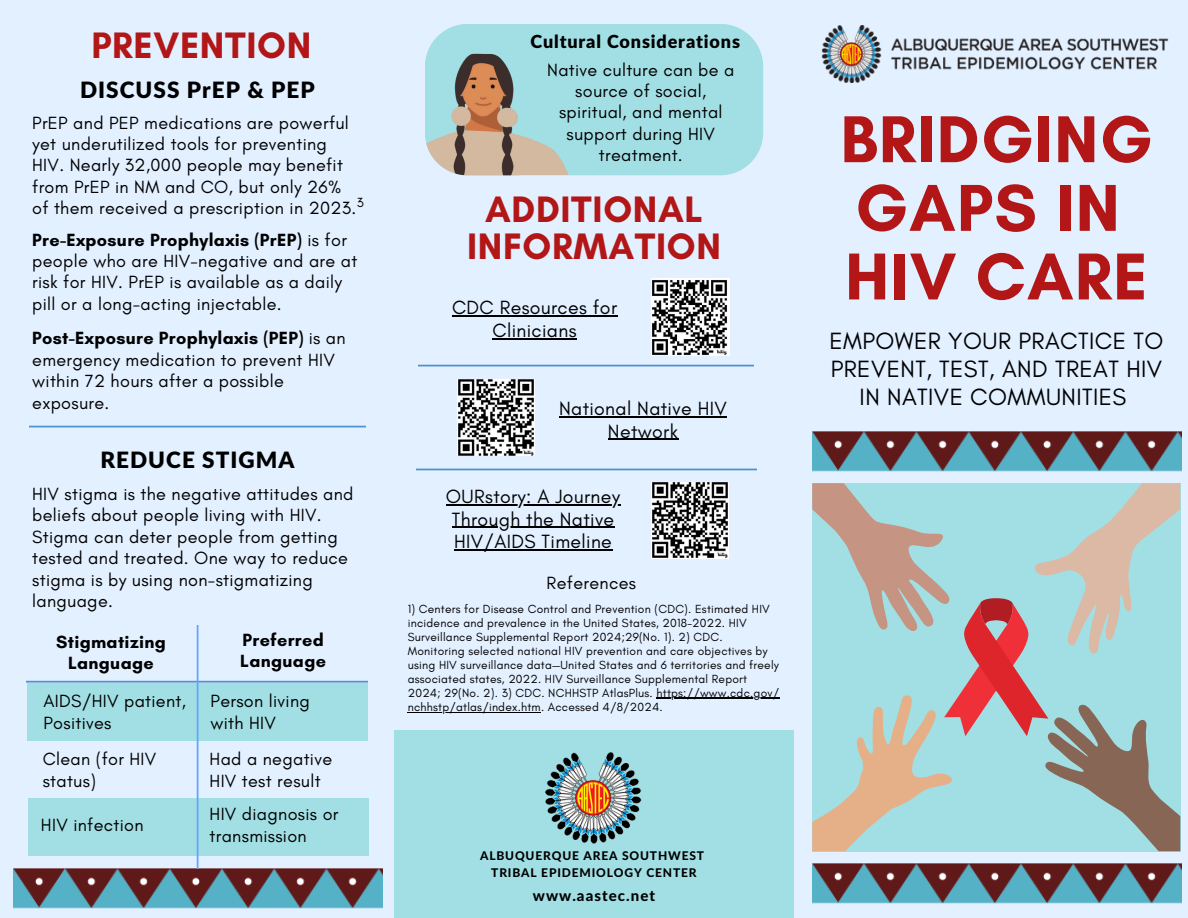
<style>
.page{position:relative;width:1188px;height:918px;background:#e3f0ff}
.page>*{position:absolute;margin:0;border:0;box-sizing:border-box;transform-origin:0 0}
.t1{font:700 67.5px/68.7px "Glacial Indifference";letter-spacing:.02em;color:#b21616}
.t2{font:700 37.5px/37.2px "Glacial Indifference";letter-spacing:.02em;color:#b21616;text-align:center}
.t3{font:24px/28.2px "Glacial Indifference";letter-spacing:.02em;color:#000;text-align:center}
.t4{font:900 22.5px "Lato Latin";letter-spacing:.045em;color:#000}
.t5{font:19.5px/22.5px "Glacial Indifference";letter-spacing:.02em;color:#000;text-align:center}
.t6{font:18px/21.3px "Glacial Indifference";letter-spacing:.02em;color:#000}
.t7{font:700 18px/21.3px "Glacial Indifference";letter-spacing:.02em;color:#000;text-align:center}
.t8{font:900 18px "Lato Latin";letter-spacing:.045em;color:#000}
.t9{font:800 15px "Lato Latin";letter-spacing:.07em;color:#000}
.t10{font:13.5px "Glacial Indifference";color:#000}
.t11{font:12px/14px "Glacial Indifference";letter-spacing:.02em;color:#000}
.t12{font:800 12px "Lato Latin";letter-spacing:.07em;color:#000}
.s1{font-weight:700}
</style>
<div class="page">
<img style="left:821px;top:26px;width:348px;height:56px">
<svg style="left:419px;top:365px;width:335px;height:2px"></svg>
<svg style="left:416px;top:469px;width:340px;height:2px"></svg>
<img style="left:651px;top:279px;width:78px;height:76px">
<img style="left:458px;top:379px;width:76px;height:77px">
<img style="left:652px;top:482px;width:76px;height:77px">
<img style="left:812px;top:431px;width:369px;height:41px">
<img style="left:812px;top:863px;width:369px;height:41px">
<svg style="left:812px;top:483px;width:368px;height:368px;background:#acc5c3"></svg>
<img style="left:13px;top:868px;width:369px;height:41px">
<svg style="left:30px;top:426px;width:335px;height:2px"></svg>
<hr style="left:559px;top:416px;width:168px;height:1px;background:#000">
<hr style="left:608px;top:439px;width:70px;height:1px;background:#000">
<hr style="left:446px;top:504px;width:175px;height:1px;background:#000">
<hr style="left:452px;top:527px;width:163px;height:1px;background:#000">
<hr style="left:454px;top:549px;width:158px;height:1px;background:#000">
<hr style="left:452px;top:316px;width:165px;height:1px;background:#000">
<hr style="left:493px;top:338px;width:84px;height:1px;background:#000">
<div style="left:427px;top:24px;width:336px;height:151px;background:#a2dfe4"></div>
<img style="left:558px;top:54px;width:12px;height:121px">
<img style="left:425px;top:54px;width:133px;height:121px">
<div style="left:394px;top:730px;width:399px;height:188px;background:#a2dfe4"></div>
<img style="left:545px;top:752px;width:97px;height:92px">
<hr style="left:657px;top:698px;width:123px;height:1px;background:#000">
<hr style="left:408px;top:712px;width:133px;height:1px;background:#000">
<svg style="left:27px;top:625px;width:341px;height:243px"></svg>
<p class="t2" style="left:91px;top:26px;width:221px">PREVENTION</p>
<p class="t4" style="left:80px;top:80px;width:236px">DISCUSS PrEP &amp; PEP</p>
<h2 class="t6" style="left:32px;top:112px;width:326px">PrEP and PEP medications are powerful yet underutilized tools for preventing HIV. Nearly 32,000 people may benefit from PrEP in NM and CO, but only 26% of them received a prescription in 2023.</h2>
<p class="t6" style="left:32px;top:229px;width:327px"><span class="s1">Pre-Exposure Prophylaxis (PrEP)</span> is for people who are HIV-negative and are at risk for HIV. PrEP is available as a daily pill or a long-acting injectable.</p>
<p class="t10" style="left:357px;top:194px;width:9px">3</p>
<p class="t6" style="left:32px;top:327px;width:315px"><span class="s1">Post-Exposure Prophylaxis (PEP)</span> is an emergency medication to prevent HIV within 72 hours after a possible exposure.</p>
<p class="t4" style="left:100px;top:450px;width:196px">REDUCE STIGMA</p>
<p class="t6" style="left:32px;top:483px;width:323px">HIV stigma is the negative attitudes and beliefs about people living with HIV.<br>Stigma can deter people from getting tested and treated. One way to reduce stigma is by using non-stigmatizing language.</p>
<p class="t7" style="left:56px;top:631px;width:111px">Stigmatizing<br>Language</p>
<p class="t7" style="left:240px;top:629px;width:87px;text-align:left">Preferred<br>Language</p>
<p class="t6" style="left:43px;top:690px;width:144px">AIDS/HIV patient,</p>
<p class="t6" style="left:43px;top:712px;width:70px">Positives</p>
<p class="t6" style="left:43px;top:748px;width:115px">Clean (for HIV status)</p>
<p class="t6" style="left:41px;top:814px;width:104px">HIV infection</p>
<p class="t6" style="left:211px;top:690px;width:101px">Person living</p>
<p class="t6" style="left:211px;top:712px;width:67px">with HIV</p>
<p class="t6" style="left:210px;top:748px;width:124px">Had a negative<br>HIV test result</p>
<p class="t6" style="left:210px;top:804px;width:130px">HIV diagnosis or transmission</p>
<h6 class="t8" style="left:530px;top:34px;width:211px">Cultural Considerations</h6>
<h6 class="t6" style="left:547px;top:59px;width:189px;text-align:center">Native culture can be a source of social, spiritual, and mental support during HIV treatment.</h6>
<h3 class="t2" style="left:467px;top:190px;width:255px">ADDITIONAL<br>INFORMATION</h3>
<p class="t5" style="left:452px;top:296px;width:167px">CDC Resources for<br>Clinicians</p>
<p class="t5" style="left:559px;top:397px;width:169px">National Native HIV<br>Network</p>
<p class="t5" style="left:446px;top:485px;width:176px">OURstory: A Journey</p>
<p class="t5" style="left:452px;top:507px;width:164px;text-align:left">Through the Native<br>HIV/AIDS Timeline</p>
<p class="t6" style="left:547px;top:572px;width:91px">References</p>
<p class="t11" style="left:408px;top:602px;width:373px">1) Centers for Disease Control and Prevention (CDC). Estimated HIV incidence and prevalence in the United States, 2018–2022. HIV Surveillance Supplemental Report 2024;29(No. 1). 2) CDC.<br>Monitoring selected national HIV prevention and care objectives by using HIV surveillance data—United States and 6 territories and freely associated states, 2022. HIV Surveillance Supplemental Report 2024; 29(No. 2). 3) CDC. NCHHSTP AtlasPlus. https://www.cdc.gov/</p>
<p class="t11" style="left:408px;top:700px;width:256px">nchhstp/atlas/index.htm. Accessed 4/8/2024.</p>
<p class="t12" style="left:480px;top:850px;width:226px">ALBUQUERQUE AREA SOUTHWEST</p>
<p class="t12" style="left:491px;top:867px;width:207px">TRIBAL EPIDEMIOLOGY CENTER</p>
<p class="t9" style="left:533px;top:889px;width:124px">www.aastec.net</p>
<h6 class="t1" style="left:840px;top:104px;width:314px">BRIDGING<br>GAPS IN<br>HIV CARE</h6>
<p class="t3" style="left:830px;top:326px;width:335px">EMPOWER YOUR PRACTICE TO<br>PREVENT, TEST, AND TREAT HIV<br>IN NATIVE COMMUNITIES</p>
</div>
